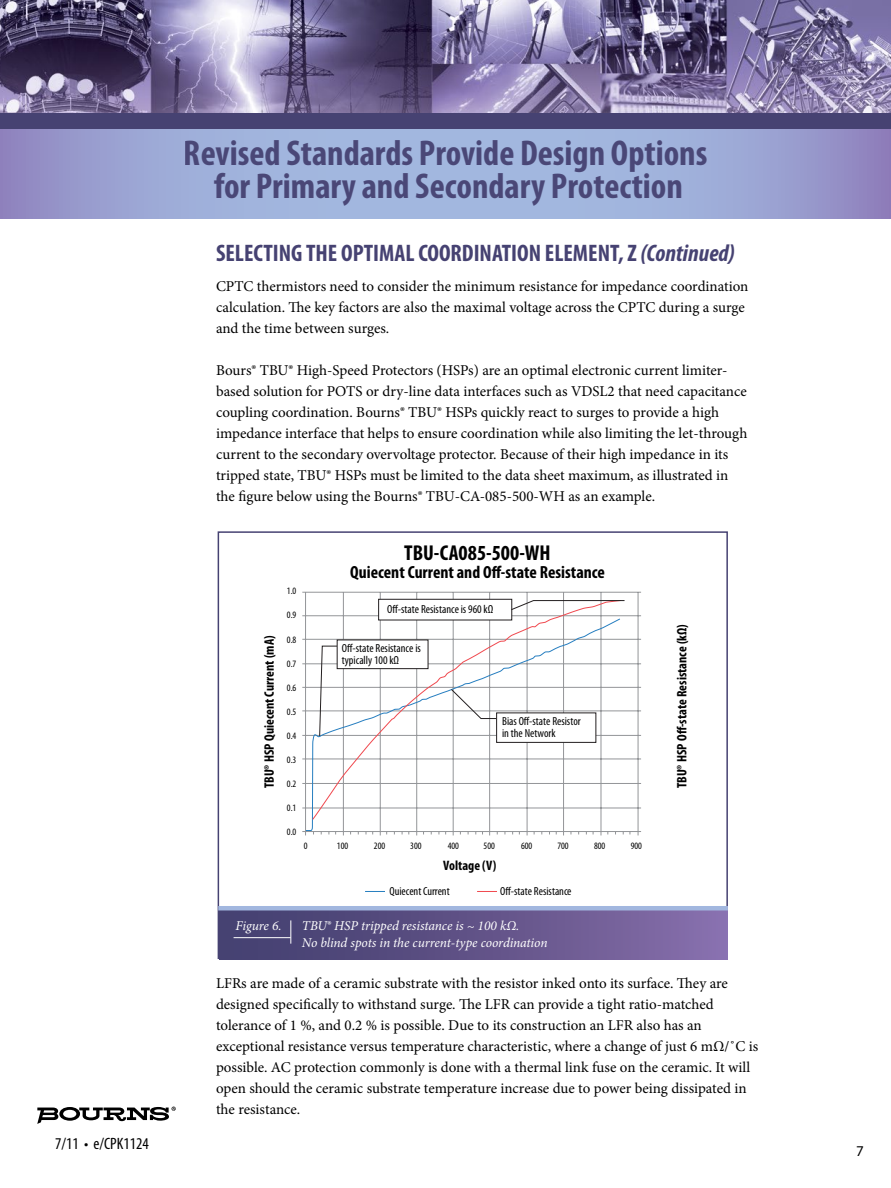
<style>
.page{position:relative;width:891px;height:1188px;background:#fff}
.page>*{position:absolute;margin:0;border:0;box-sizing:border-box;transform-origin:0 0}
.t1{font:700 condensed 36px/33px "Myriad Pro";color:#464272;text-align:center}
.t2{font:700 condensed 24px "Myriad Pro";color:#464272}
.t3{font:700 condensed 21.6px "Myriad Pro";color:#000}
.t4{font:700 condensed 17.7px "Myriad Pro";color:#000}
.t5{font:condensed 16.5px "Myriad Pro";color:#000}
.t6{font:15px/21px "Minion Pro";color:#000}
.t7{font:15px "Myriad Pro";color:#000}
.t8{font:700 condensed 13.8px "Myriad Pro";color:#000}
.t9{font:italic 13.5px/16.2px "Minion Pro";letter-spacing:-.01em;color:#fff}
.t10{font:condensed 11.7px/12.1px "Myriad Pro";color:#000}
.t11{font:condensed 9.75px "Myriad Pro";color:#000}
.s1{font-style:italic}
</style>
<div class="page">
<img style="left:0;top:0;width:891px;height:113px">
<svg style="left:37px;top:1107px;width:139px;height:17px"></svg>
<svg style="left:0;top:128px;width:891px;height:90px;background:#9ca8d5"></svg>
<div style="left:0;top:113px;width:891px;height:15px;background:#464272"></div>
<div style="left:219px;top:907px;width:509px;height:52px;background:linear-gradient(to right,#403c6b,#866daa)"></div>
<hr style="left:218px;top:906px;width:510px;height:4px;background:#a2b7df">
<svg style="left:290px;top:920px;width:1px;height:24px"></svg>
<hr style="left:234px;top:937px;width:57px;height:1px;background:#fff">
<hr style="left:302px;top:592px;width:339px;height:1px;background:#939598">
<hr style="left:305px;top:592px;width:1px;height:243px;background:#939598">
<hr style="left:343px;top:592px;width:1px;height:243px;background:#939598">
<hr style="left:380px;top:592px;width:1px;height:243px;background:#939598">
<hr style="left:416px;top:592px;width:1px;height:243px;background:#939598">
<hr style="left:453px;top:592px;width:1px;height:243px;background:#939598">
<hr style="left:489px;top:592px;width:1px;height:243px;background:#939598">
<hr style="left:527px;top:592px;width:1px;height:243px;background:#939598">
<hr style="left:563px;top:592px;width:1px;height:243px;background:#939598">
<hr style="left:601px;top:592px;width:1px;height:243px;background:#939598">
<hr style="left:638px;top:592px;width:1px;height:243px;background:#939598">
<hr style="left:302px;top:615px;width:339px;height:1px;background:#939598">
<hr style="left:302px;top:639px;width:339px;height:1px;background:#939598">
<hr style="left:302px;top:663px;width:339px;height:1px;background:#939598">
<hr style="left:302px;top:687px;width:339px;height:1px;background:#939598">
<hr style="left:302px;top:710px;width:339px;height:1px;background:#939598">
<hr style="left:302px;top:735px;width:339px;height:1px;background:#939598">
<hr style="left:302px;top:758px;width:339px;height:1px;background:#939598">
<hr style="left:302px;top:783px;width:339px;height:1px;background:#939598">
<hr style="left:302px;top:808px;width:339px;height:1px;background:#939598">
<hr style="left:302px;top:831px;width:339px;height:1px;background:#939598">
<svg style="left:312px;top:599px;width:310px;height:221px"></svg>
<svg style="left:319px;top:600px;width:307px;height:137px"></svg>
<svg style="left:477px;top:891px;width:20px;height:1px"></svg>
<svg style="left:365px;top:891px;width:20px;height:1px"></svg>
<p class="t5" style="left:55px;top:1134px;width:95px">7/11 • e/CPK1124</p>
<h1 class="t1" style="left:184px;top:137px;width:525px">Revised Standards Provide Design Options for Primary and Secondary Protection</h1>
<h2 class="t2" style="left:216px;top:240px;width:521px">SELECTING THE OPTIMAL COORDINATION ELEMENT, Z <span class="s1">(Continued)</span></h2>
<p class="t6" style="left:216px;top:276px;width:534px">CPTC thermistors need to consider the minimum resistance for impedance coordination calculation. The key factors are also the maximal voltage across the CPTC during a surge and the time between surges.</p>
<p class="t6" style="left:216px;top:360px;width:533px">Bours® TBU® High-Speed Protectors (HSPs) are an optimal electronic current limiter&shy;based solution for POTS or dry-line data interfaces such as VDSL2 that need capacitance coupling coordination. Bourns® TBU® HSPs quickly react to surges to provide a high impedance interface that helps to ensure coordination while also limiting the let-through current to the secondary overvoltage protector. Because of their high impedance in its tripped state, TBU® HSPs must be limited to the data sheet maximum, as illustrated in the figure below using the Bourns® TBU-CA-085-500-WH as an example.</p>
<h3 class="t3" style="left:404px;top:541px;width:148px">TBU-CA085-500-WH</h3>
<p class="t4" style="left:350px;top:562px;width:256px">Quiecent Current and Off-state Resistance</p>
<p class="t11" style="left:287px;top:586px;width:11px">1.0</p>
<p class="t11" style="left:287px;top:610px;width:11px">0.9</p>
<p class="t11" style="left:287px;top:634px;width:11px">0.8</p>
<p class="t11" style="left:287px;top:658px;width:11px">0.7</p>
<p class="t11" style="left:287px;top:682px;width:11px">0.6</p>
<p class="t11" style="left:287px;top:706px;width:11px">0.5</p>
<p class="t11" style="left:287px;top:730px;width:11px">0.4</p>
<p class="t11" style="left:287px;top:754px;width:11px">0.3</p>
<p class="t11" style="left:287px;top:778px;width:11px">0.2</p>
<p class="t11" style="left:287px;top:802px;width:11px">0.1</p>
<p class="t11" style="left:287px;top:826px;width:11px">0.0</p>
<p class="t10" style="left:387px;top:603px;width:108px">Off-state Resistance is 960 kΩ</p>
<p class="t8" style="left:261px;top:788px;width:154px;rotate:-90deg">TBU® HSP Quiecent Current (mA)</p>
<p class="t8" style="left:674px;top:788px;width:166px;rotate:-90deg">TBU® HSP Off-state Resistance (kΩ)</p>
<p class="t10" style="left:342px;top:642px;width:81px">Off-state Resistance is typically 100 kΩ</p>
<p class="t10" style="left:502px;top:715px;width:80px">Bias Off-state Resistor in the Network</p>
<p class="t11" style="left:304px;top:841px;width:5px">0</p>
<p class="t11" style="left:337px;top:841px;width:13px">100</p>
<p class="t11" style="left:374px;top:841px;width:13px">200</p>
<p class="t11" style="left:410px;top:841px;width:13px">300</p>
<p class="t11" style="left:448px;top:841px;width:13px">400</p>
<p class="t11" style="left:484px;top:841px;width:13px">500</p>
<p class="t11" style="left:521px;top:841px;width:13px">600</p>
<p class="t11" style="left:557px;top:841px;width:13px">700</p>
<p class="t11" style="left:594px;top:841px;width:13px">800</p>
<p class="t11" style="left:631px;top:841px;width:13px">900</p>
<p class="t8" style="left:443px;top:858px;width:55px">Voltage (V)</p>
<p class="t10" style="left:389px;top:885px;width:62px">Quiecent Current</p>
<p class="t10" style="left:500px;top:885px;width:73px">Off-state Resistance</p>
<p class="t9" style="left:236px;top:918px;width:48px">Figure 6.</p>
<p class="t9" style="left:302px;top:918px;width:247px">TBU® HSP tripped resistance is ~ 100 kΩ.<br>No blind spots in the current-type coordination</p>
<p class="t6" style="left:216px;top:973px;width:544px">LFRs are made of a ceramic substrate with the resistor inked onto its surface. They are designed specifically to withstand surge. The LFR can provide a tight ratio-matched tolerance of 1 %, and 0.2 % is possible. Due to its construction an LFR also has an exceptional resistance versus temperature characteristic, where a change of just 6 mΩ/˚C is possible. AC protection commonly is done with a thermal link fuse on the ceramic. It will open should the ceramic substrate temperature increase due to power being dissipated in the resistance.</p>
<p class="t7" style="left:856px;top:1143px;width:9px">7</p>
</div>
